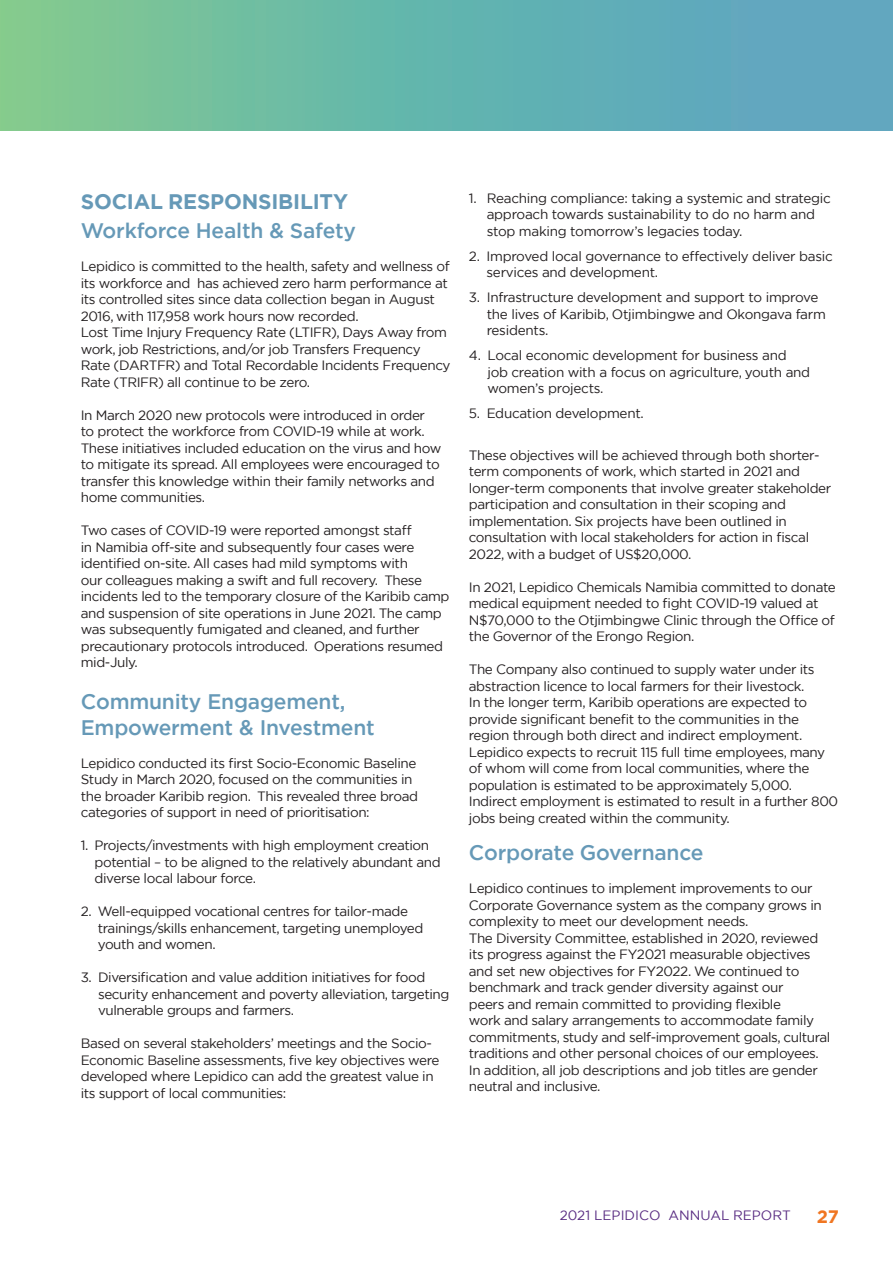
<style>
.page{position:relative;width:893px;height:1263px;background:#fff}
.page>*{position:absolute;margin:0;border:0;box-sizing:border-box;transform-origin:0 0}
.Main_Bodycopy{font:500 21px/25.5px "Gotham";letter-spacing:-.01em;color:#6699b7}
.t1{font:700 21px "Gotham";letter-spacing:-.01em;color:#6699b7}
.t2{font:700 18px "Gotham";color:#f07622}
.Main_Bodycopy-2{font:13.5px/16.5px "Gotham";letter-spacing:-.03em;color:#231f20}
.t3{font:13.5px "Gotham";color:#592c82}
</style>
<div class="page">
<div style="left:0;top:0;width:893px;height:130px;background:linear-gradient(to right,#7cc991,#57a2c7)"></div>
<p class="t1" style="left:81px;top:187px;width:269px">SOCIAL RESPONSIBILITY</p>
<p class="Main_Bodycopy" style="left:81px;top:218px;width:277px">Workforce Health &amp; Safety</p>
<p class="Main_Bodycopy-2" style="left:81px;top:258px;width:370px">Lepidico is committed to the health, safety and wellness of its workforce and has achieved zero harm performance at its controlled sites since data collection began in August 2016, with 117,958 work hours now recorded.</p>
<p class="Main_Bodycopy-2" style="left:81px;top:324px;width:371px">Lost Time Injury Frequency Rate (LTIFR), Days Away from work, job Restrictions, and/or job Transfers Frequency Rate (DARTFR) and Total Recordable Incidents Frequency Rate (TRIFR) all continue to be zero.</p>
<p class="Main_Bodycopy-2" style="left:81px;top:407px;width:362px">In March 2020 new protocols were introduced in order to protect the workforce from COVID-19 while at work.<br>These initiatives included education on the virus and how to mitigate its spread. All employees were encouraged to transfer this knowledge within their family networks and home communities.</p>
<p class="Main_Bodycopy-2" style="left:81px;top:522px;width:370px">Two cases of COVID-19 were reported amongst staff<br>in Namibia off-site and subsequently four cases were identified on-site. All cases had mild symptoms with<br>our colleagues making a swift and full recovery. These incidents led to the temporary closure of the Karibib camp and suspension of site operations in June 2021. The camp was subsequently fumigated and cleaned, and further precautionary protocols introduced. Operations resumed mid-July.</p>
<p class="Main_Bodycopy" style="left:81px;top:689px;width:295px">Community Engagement,<br>Empowerment &amp; Investment</p>
<p class="Main_Bodycopy-2" style="left:81px;top:755px;width:339px">Lepidico conducted its first Socio-Economic Baseline Study in March 2020, focused on the communities in the broader Karibib region. This revealed three broad categories of support in need of prioritisation:</p>
<p class="Main_Bodycopy-2" style="left:95px;top:837px;width:348px;text-indent:-14px">1. Projects/investments with high employment creation potential – to be aligned to the relatively abundant and diverse local labour force.</p>
<p class="Main_Bodycopy-2" style="left:98px;top:903px;width:327px;text-indent:-17px">2. Well-equipped vocational centres for tailor-made trainings/skills enhancement, targeting unemployed youth and women.</p>
<p class="Main_Bodycopy-2" style="left:98px;top:969px;width:353px;text-indent:-17px">3. Diversification and value addition initiatives for food security enhancement and poverty alleviation, targeting vulnerable groups and farmers.</p>
<p class="Main_Bodycopy-2" style="left:81px;top:1035px;width:360px">Based on several stakeholders’ meetings and the Socio-Economic Baseline assessments, five key objectives were developed where Lepidico can add the greatest value in its support of local communities:</p>
<p class="Main_Bodycopy-2" style="left:487px;top:190px;width:346px;text-indent:-18px">1. Reaching compliance: taking a systemic and strategic approach towards sustainability to do no harm and stop making tomorrow’s legacies today.</p>
<p class="Main_Bodycopy-2" style="left:486px;top:248px;width:348px;text-indent:-18px">2. Improved local governance to effectively deliver basic services and development.</p>
<p class="Main_Bodycopy-2" style="left:487px;top:289px;width:341px;text-indent:-18px">3. Infrastructure development and support to improve the lives of Karibib, Otjimbingwe and Okongava farm residents.</p>
<p class="Main_Bodycopy-2" style="left:487px;top:347px;width:324px;text-indent:-19px">4. Local economic development for business and job creation with a focus on agriculture, youth and women’s projects.</p>
<p class="Main_Bodycopy-2" style="left:469px;top:405px;width:176px">5. Education development.</p>
<p class="Main_Bodycopy-2" style="left:469px;top:447px;width:364px">These objectives will be achieved through both shorter&shy;term components of work, which started in 2021 and longer-term components that involve greater stakeholder participation and consultation in their scoping and implementation. Six projects have been outlined in consultation with local stakeholders for action in fiscal 2022, with a budget of US$20,000.</p>
<p class="Main_Bodycopy-2" style="left:469px;top:579px;width:368px">In 2021, Lepidico Chemicals Namibia committed to donate medical equipment needed to fight COVID-19 valued at N$70,000 to the Otjimbingwe Clinic through the Office of the Governor of the Erongo Region.</p>
<p class="Main_Bodycopy-2" style="left:469px;top:661px;width:347px">The Company also continued to supply water under its abstraction licence to local farmers for their livestock.</p>
<p class="Main_Bodycopy-2" style="left:469px;top:694px;width:358px">In the longer term, Karibib operations are expected to provide significant benefit to the communities in the region through both direct and indirect employment.<br>Lepidico expects to recruit 115 full time employees, many of whom will come from local communities, where the population is estimated to be approximately 5,000.</p>
<p class="Main_Bodycopy-2" style="left:469px;top:793px;width:371px">Indirect employment is estimated to result in a further 800 jobs being created within the community.</p>
<p class="Main_Bodycopy" style="left:469px;top:840px;width:236px">Corporate Governance</p>
<p class="Main_Bodycopy-2" style="left:469px;top:880px;width:355px">Lepidico continues to implement improvements to our<br>Corporate Governance system as the company grows in complexity to meet our development needs.</p>
<p class="Main_Bodycopy-2" style="left:469px;top:930px;width:363px">The Diversity Committee, established in 2020, reviewed its progress against the FY2021 measurable objectives and set new objectives for FY2022. We continued to benchmark and track gender diversity against our<br>peers and remain committed to providing flexible<br>work and salary arrangements to accommodate family commitments, study and self-improvement goals, cultural traditions and other personal choices of our employees.</p>
<p class="Main_Bodycopy-2" style="left:469px;top:1062px;width:351px">In addition, all job descriptions and job titles are gender neutral and inclusive.</p>
<p class="t3" style="left:560px;top:1206px;width:233px">2021 LEPIDICO ANNUAL REPORT</p>
<h2 class="t2" style="left:817px;top:1205px;width:24px">27</h2>
</div>
